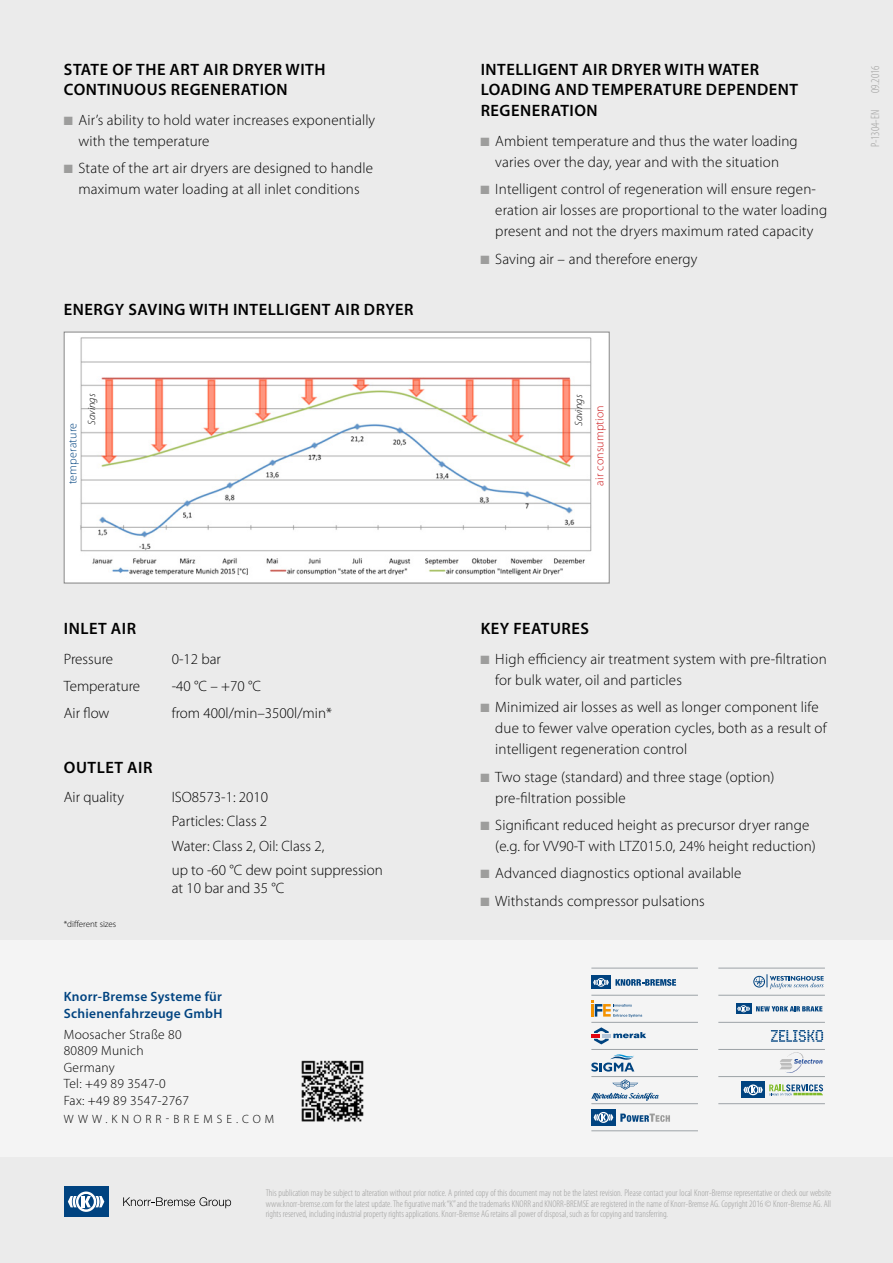
<style>
.page{position:relative;width:893px;height:1263px;background:#ebebeb}
.page>*{position:absolute;margin:0;border:0;box-sizing:border-box;transform-origin:0 0}
.t1{font:600 16.5px/19.5px "Myriad Pro";letter-spacing:.03em;color:#000}
.t2{font:300 15px/21px "Myriad Pro";letter-spacing:.01em;color:#000}
.t3{font:300 13.5px/16.5px "Myriad Pro";letter-spacing:.02em;color:#000}
.t4{font:600 13.5px/16.5px "Myriad Pro";letter-spacing:.02em;color:#004380}
.t5{font:300 12px "Myriad Pro";letter-spacing:.34em;color:#000}
.t6{font:300 condensed 12px "Myriad Pro";color:#9d9d9c}
.t7{font:300 12px "Myriad Pro";letter-spacing:.01em;color:#cd171a}
.t8{font:300 12px "Myriad Pro";letter-spacing:.01em;color:#004380}
.t9{font:italic 300 10.5px "Myriad Pro";letter-spacing:.01em;color:#000}
.t10{font:300 condensed 9.75px/10.5px "Myriad Pro";color:#9d9d9c;text-align:justify}
.t11{font:300 9px "Myriad Pro";color:#000}
.s1{color:#9d9d9c}
</style>
<div class="page">
<div style="left:0;top:940px;width:893px;height:217px;background:#f4f4f4"></div>
<svg style="left:123px;top:1197px;width:108px;height:11px"></svg>
<div style="left:64px;top:1186px;width:44px;height:30px;background:#004380"></div>
<svg style="left:68px;top:1191px;width:36px;height:21px"></svg>
<img style="left:301px;top:1060px;width:63px;height:62px">
<div style="left:591px;top:1109px;width:24px;height:17px;background:#004380"></div>
<svg style="left:594px;top:1112px;width:19px;height:11px"></svg>
<svg style="left:620px;top:1113px;width:50px;height:9px"></svg>
<svg style="left:615px;top:979px;width:61px;height:7px"></svg>
<div style="left:591px;top:976px;width:20px;height:13px;background:#004380"></div>
<svg style="left:593px;top:978px;width:16px;height:9px"></svg>
<svg style="left:591px;top:1079px;width:68px;height:22px"></svg>
<svg style="left:591px;top:1000px;width:51px;height:17px"></svg>
<svg style="left:591px;top:1054px;width:43px;height:17px"></svg>
<svg style="left:591px;top:1027px;width:55px;height:17px"></svg>
<hr style="left:591px;top:968px;width:107px;height:1px;background:#9da3a7">
<hr style="left:591px;top:995px;width:107px;height:1px;background:#9da3a7">
<hr style="left:591px;top:1049px;width:107px;height:1px;background:#9da3a7">
<hr style="left:591px;top:1103px;width:107px;height:1px;background:#9da3a7">
<hr style="left:591px;top:1130px;width:107px;height:1px;background:#9da3a7">
<hr style="left:591px;top:1022px;width:107px;height:1px;background:#9da3a7">
<hr style="left:591px;top:1076px;width:107px;height:1px;background:#9da3a7">
<div style="left:753px;top:976px;width:12px;height:11px;border:1px solid #004380;border-radius:50%"></div>
<svg style="left:755px;top:974px;width:69px;height:15px"></svg>
<svg style="left:771px;top:1030px;width:52px;height:12px"></svg>
<svg style="left:780px;top:1052px;width:42px;height:21px"></svg>
<svg style="left:769px;top:1084px;width:54px;height:12px"></svg>
<div style="left:741px;top:1082px;width:24px;height:16px;background:#004380"></div>
<svg style="left:743px;top:1084px;width:20px;height:11px"></svg>
<div style="left:736px;top:1003px;width:15px;height:11px;background:#004380"></div>
<svg style="left:737px;top:1005px;width:13px;height:7px"></svg>
<svg style="left:756px;top:1006px;width:66px;height:5px"></svg>
<hr style="left:718px;top:1076px;width:107px;height:1px;background:#9da3a7">
<hr style="left:718px;top:1103px;width:107px;height:1px;background:#9da3a7">
<hr style="left:718px;top:995px;width:107px;height:1px;background:#9da3a7">
<hr style="left:718px;top:1022px;width:107px;height:1px;background:#9da3a7">
<hr style="left:718px;top:1049px;width:107px;height:1px;background:#9da3a7">
<hr style="left:718px;top:968px;width:107px;height:1px;background:#9da3a7">
<img style="left:66px;top:334px;width:542px;height:247px">
<div style="left:64px;top:332px;width:546px;height:251px;border:1px solid #878787"></div>
<p class="t1" style="left:64px;top:60px;width:261px">STATE OF THE ART AIR DRYER WITH<br>CONTINUOUS REGENERATION</p>
<p class="t2" style="left:79px;top:109px;width:298px;text-indent:-15px"><span class="s1">■</span> Air’s ability to hold water increases exponentially with the temperature</p>
<p class="t2" style="left:64px;top:158px;width:311px;text-align:center"><span class="s1">■</span> State of the art air dryers are designed to handle maximum water loading at all inlet conditions</p>
<p class="t1" style="left:64px;top:299px;width:351px">ENERGY SAVING WITH INTELLIGENT AIR DRYER</p>
<p class="t1" style="left:481px;top:60px;width:319px">INTELLIGENT AIR DRYER WITH WATER<br>LOADING AND TEMPERATURE DEPENDENT</p>
<p class="t1" style="left:481px;top:100px;width:118px">REGENERATION</p>
<p class="t2" style="left:480px;top:130px;width:319px;text-align:center"><span class="s1">■</span> Ambient temperature and thus the water loading varies over the day, year and with the situation</p>
<p class="t2" style="left:495px;top:179px;width:333px;text-indent:-15px"><span class="s1">■</span> Intelligent control of regeneration will ensure regen&shy;eration air losses are proportional to the water loading present and not the dryers maximum rated capacity</p>
<p class="t2" style="left:480px;top:248px;width:218px"><span class="s1">■</span> Saving air – and therefore energy</p>
<p class="t8" style="left:65px;top:484px;width:63px;rotate:-90deg">temperature</p>
<p class="t9" style="left:86px;top:425px;width:33px;rotate:-90deg">Savings</p>
<p class="t9" style="left:573px;top:426px;width:33px;rotate:-90deg">Savings</p>
<p class="t7" style="left:592px;top:485px;width:82px;rotate:-90deg">air consumption</p>
<p class="t6" style="left:869px;top:93px;width:29px;rotate:-90deg">09.2016</p>
<p class="t6" style="left:869px;top:147px;width:39px;rotate:-90deg">P-1304-EN</p>
<p class="t1" style="left:64px;top:619px;width:10px">INLET</p>
<p class="t1" style="left:111px;top:619px;width:19px">AIR</p>
<p class="t2" style="left:64px;top:648px;width:51px">Pressure</p>
<p class="t2" style="left:172px;top:648px;width:51px">0-12 bar</p>
<p class="t2" style="left:64px;top:675px;width:78px">Temperature</p>
<p class="t2" style="left:172px;top:675px;width:91px">-40 °C – +70 °C</p>
<p class="t2" style="left:64px;top:703px;width:47px">Air flow</p>
<p class="t2" style="left:172px;top:703px;width:162px">from 400l/min–3500l/min*</p>
<p class="t1" style="left:64px;top:757px;width:11px">OUTLET</p>
<p class="t1" style="left:127px;top:757px;width:19px">AIR</p>
<p class="t2" style="left:64px;top:786px;width:62px">Air quality</p>
<p class="t2" style="left:172px;top:784px;width:212px;line-height:24.3px">ISO8573-1: 2010<br>Particles: Class 2<br>Water: Class 2, Oil: Class 2,<br>up to -60 °C dew point suppression</p>
<p class="t2" style="left:172px;top:877px;width:114px">at 10 bar and 35 °C</p>
<p class="t11" style="left:64px;top:919px;width:54px">*different sizes</p>
<p class="t4" style="left:64px;top:988px;width:160px">KNORR-BREMSE SYSTEME FÜR<br>SCHIENENFAHRZEUGE GMBH</p>
<p class="t3" style="left:64px;top:1026px;width:127px">Moosacher Straße 80<br>80809 Munich<br>Germany<br>Tel: +49 89 3547-0<br>Fax: +49 89 3547-2767</p>
<p class="t5" style="left:64px;top:1111px;width:14px">www</p>
<p class="t5" style="left:106px;top:1111px;width:39px">.knorr</p>
<p class="t5" style="left:166px;top:1111px;width:110px">-br ems e.COM</p>
<p class="t1" style="left:481px;top:619px;width:110px">KEY FEATURES</p>
<p class="t2" style="left:495px;top:648px;width:333px;text-indent:-15px"><span class="s1">■</span> High efficiency air treatment system with pre-filtration for bulk water, oil and particles</p>
<p class="t2" style="left:495px;top:696px;width:333px;text-indent:-15px"><span class="s1">■</span> Minimized air losses as well as longer component life due to fewer valve operation cycles, both as a result of intelligent regeneration control</p>
<p class="t2" style="left:495px;top:766px;width:281px;text-indent:-15px"><span class="s1">■</span> Two stage (standard) and three stage (option) pre-filtration possible</p>
<p class="t2" style="left:495px;top:814px;width:322px;text-indent:-15px"><span class="s1">■</span> Significant reduced height as precursor dryer range (e.g. for VV90-T with LTZ015.0, 24% height reduction)</p>
<p class="t2" style="left:480px;top:863px;width:262px"><span class="s1">■</span> Advanced diagnostics optional available</p>
<p class="t2" style="left:480px;top:890px;width:226px"><span class="s1">■</span> Withstands compressor pulsations</p>
<p class="t10" style="left:266px;top:1188px;width:567px">This publication may be subject to alteration without prior notice. A printed copy of this document may not be the latest revision. Please contact your local Knorr-Bremse representative or check our website www.knorr-bremse.com for the latest update. The figurative mark “K” and the trademarks KNORR and KNORR-BREMSE are registered in the name of Knorr-Bremse AG. Copyright 2016 © Knorr-Bremse AG. All rights reserved, including industrial property rights applications. Knorr-Bremse AG retains all power of disposal, such as for copying and transferring.</p>
</div>
